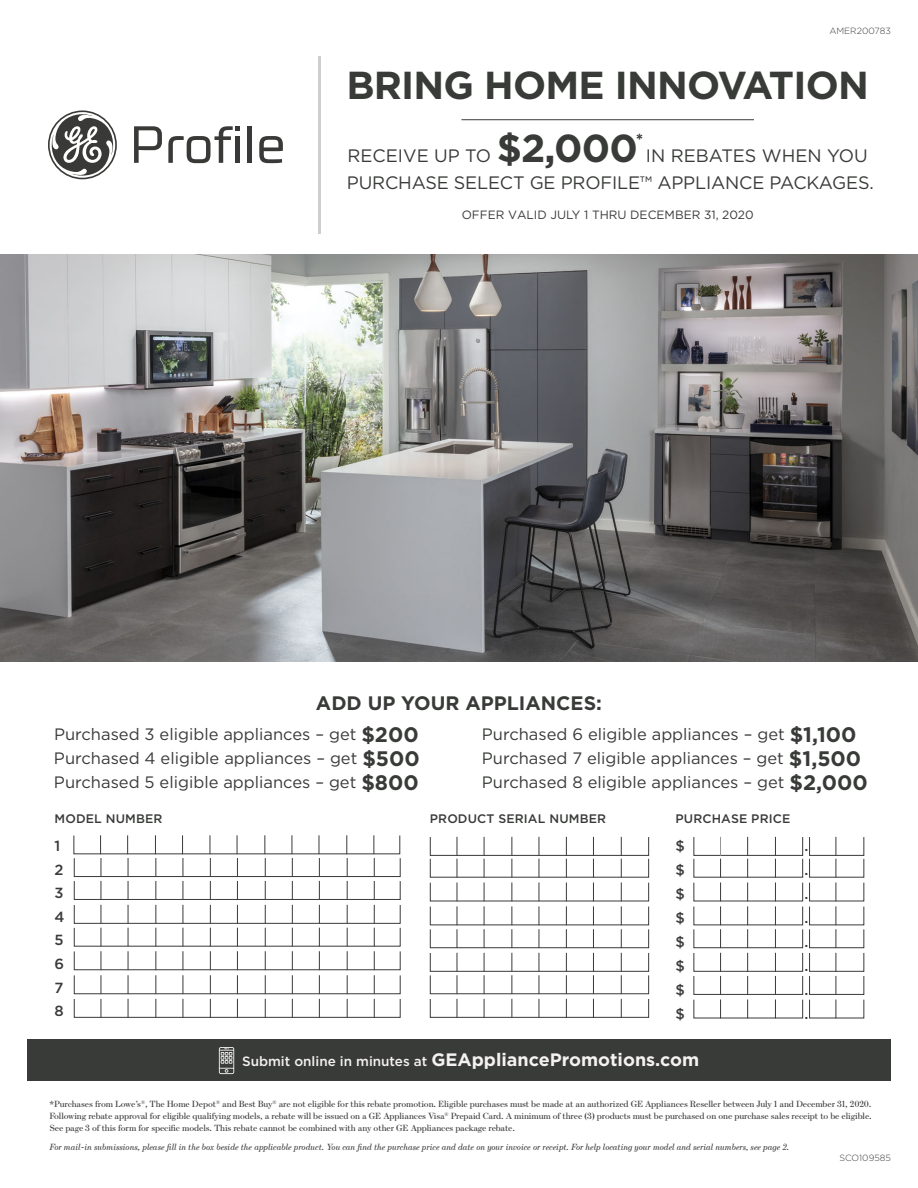
<style>
.page{position:relative;width:918px;height:1188px;background:#fff}
.page>*{position:absolute;margin:0;border:0;box-sizing:border-box;transform-origin:0 0}
.t1{font:700 39px "Gotham";letter-spacing:-.02em;color:#383b38}
.t2{font:700 19.5px "Gotham";color:#383b38}
.t3{font:18px "Gotham";letter-spacing:-.01em;color:#383b38}
.t4{font:700 18px "Gotham";color:#f5f2f0}
.t5{font:700 17.55px "Gotham";color:#383b38}
.t6{font:16.5px/24px "Gotham";color:#383b38;text-align:justify}
.t7{font:500 14.7px/23.5px "Gotham";color:#383b38}
.t8{font:500 12.3px "Gotham";letter-spacing:.01em;color:#383b38}
.t9{font:12px "Gotham";color:#383b38}
.t10{font:9px/12px "Escrow";letter-spacing:-.01em;color:#383b38;text-align:justify}
.t11{font:italic 9px "Escrow";color:#383b38}
.t12{font:300 9px "Gotham";color:#383b38}
.s1{font-weight:700;font-size:39px}
.s2{font-weight:700;font-size:21px}
.s3{font-weight:500;font-size:13.5px}
</style>
<div class="page">
<img style="left:0;top:255px;width:918px;height:407px">
<div style="left:27px;top:1039px;width:864px;height:42px;background:#383b38"></div>
<svg style="left:219px;top:1047px;width:15px;height:27px"></svg>
<div style="left:430px;top:858px;width:219px;height:20px;border:1px solid #383b38"></div>
<div style="left:430px;top:953px;width:219px;height:19px;border:1px solid #383b38"></div>
<div style="left:430px;top:999px;width:219px;height:19px;border:1px solid #383b38"></div>
<div style="left:430px;top:929px;width:219px;height:19px;border:1px solid #383b38"></div>
<div style="left:430px;top:975px;width:219px;height:19px;border:1px solid #383b38"></div>
<div style="left:430px;top:837px;width:219px;height:19px;border:1px solid #383b38"></div>
<svg style="left:457px;top:837px;width:1px;height:181px"></svg>
<svg style="left:566px;top:837px;width:1px;height:181px"></svg>
<svg style="left:511px;top:837px;width:1px;height:181px"></svg>
<svg style="left:621px;top:837px;width:1px;height:181px"></svg>
<svg style="left:484px;top:837px;width:1px;height:181px"></svg>
<svg style="left:593px;top:837px;width:1px;height:181px"></svg>
<svg style="left:539px;top:837px;width:1px;height:181px"></svg>
<div style="left:74px;top:975px;width:327px;height:19px;border:1px solid #383b38"></div>
<div style="left:74px;top:951px;width:327px;height:19px;border:1px solid #383b38"></div>
<div style="left:74px;top:999px;width:327px;height:19px;border:1px solid #383b38"></div>
<div style="left:74px;top:905px;width:327px;height:19px;border:1px solid #383b38"></div>
<div style="left:74px;top:881px;width:327px;height:19px;border:1px solid #383b38"></div>
<div style="left:74px;top:858px;width:327px;height:19px;border:1px solid #383b38"></div>
<svg style="left:100px;top:835px;width:2px;height:183px"></svg>
<svg style="left:210px;top:835px;width:1px;height:183px"></svg>
<svg style="left:155px;top:835px;width:1px;height:183px"></svg>
<svg style="left:264px;top:835px;width:2px;height:183px"></svg>
<svg style="left:346px;top:835px;width:2px;height:183px"></svg>
<svg style="left:127px;top:835px;width:2px;height:183px"></svg>
<svg style="left:237px;top:835px;width:1px;height:183px"></svg>
<svg style="left:319px;top:835px;width:1px;height:183px"></svg>
<svg style="left:182px;top:835px;width:2px;height:183px"></svg>
<svg style="left:292px;top:835px;width:1px;height:183px"></svg>
<svg style="left:373px;top:835px;width:2px;height:183px"></svg>
<div style="left:693px;top:837px;width:110px;height:19px;border:1px solid #383b38"></div>
<div style="left:809px;top:837px;width:55px;height:19px;border:1px solid #383b38"></div>
<div style="left:693px;top:953px;width:110px;height:19px;border:1px solid #383b38"></div>
<div style="left:809px;top:953px;width:55px;height:19px;border:1px solid #383b38"></div>
<div style="left:693px;top:929px;width:110px;height:19px;border:1px solid #383b38"></div>
<div style="left:809px;top:929px;width:55px;height:19px;border:1px solid #383b38"></div>
<div style="left:693px;top:976px;width:110px;height:19px;border:1px solid #383b38"></div>
<div style="left:809px;top:976px;width:55px;height:19px;border:1px solid #383b38"></div>
<div style="left:693px;top:858px;width:110px;height:20px;border:1px solid #383b38"></div>
<div style="left:809px;top:858px;width:55px;height:20px;border:1px solid #383b38"></div>
<svg style="left:775px;top:837px;width:1px;height:181px"></svg>
<svg style="left:747px;top:837px;width:1px;height:181px"></svg>
<svg style="left:836px;top:837px;width:1px;height:181px"></svg>
<svg style="left:720px;top:837px;width:1px;height:181px"></svg>
<hr style="left:318px;top:56px;width:3px;height:178px;background:#cdcecd">
<hr style="left:461px;top:119px;width:293px;height:1px;background:#383b38">
<svg style="left:48px;top:110px;width:69px;height:69px"></svg>
<svg style="left:134px;top:126px;width:28px;height:37px"></svg>
<hr style="left:248px;top:126px;width:4px;height:37px;background:#393a37">
<svg style="left:259px;top:136px;width:24px;height:27px"></svg>
<svg style="left:168px;top:126px;width:72px;height:37px"></svg>
<p class="t12" style="left:829px;top:25px;width:63px">AMER200783</p>
<h1 class="t1" style="left:346px;top:60px;width:524px">BRING HOME INNOVATION</h1>
<h3 class="t3" style="left:347px;top:144px;width:522px">RECEIVE UP TO <span class="s1">$2,000</span> IN REBATES WHEN YOU</h3>
<h3 class="t5" style="left:636px;top:128px;width:9px">*</h3>
<h3 class="t3" style="left:347px;top:171px;width:528px">PURCHASE SELECT GE PROFILE™ APPLIANCE PACKAGES.</h3>
<h3 class="t9" style="left:462px;top:207px;width:293px">OFFER VALID JULY 1 THRU DECEMBER 31, 2020</h3>
<h2 class="t2" style="left:316px;top:690px;width:288px">ADD UP YOUR APPLIANCES:</h2>
<h3 class="t6" style="left:54px;top:722px;width:367px">Purchased 3 eligible appliances – get <span class="s2">$200<br></span>Purchased 4 eligible appliances – get <span class="s2">$500<br></span>Purchased 5 eligible appliances – get <span class="s2">$800</span></h3>
<h3 class="t6" style="left:482px;top:722px;width:387px;text-align:left">Purchased 6 eligible appliances – get <span class="s2">$1,100<br></span>Purchased 7 eligible appliances – get <span class="s2">$1,500<br></span>Purchased 8 eligible appliances – get <span class="s2">$2,000</span></h3>
<h3 class="t8" style="left:55px;top:810px;width:109px">MODEL NUMBER</h3>
<h3 class="t8" style="left:430px;top:810px;width:178px">PRODUCT SERIAL NUMBER</h3>
<h3 class="t7" style="left:55px;top:834px;width:12px">1<br>2<br>3<br>4<br>5<br>6<br>7<br>8</h3>
<h3 class="t8" style="left:676px;top:810px;width:116px">PURCHASE PRICE</h3>
<h3 class="t7" style="left:676px;top:834px;width:11px">$</h3>
<h3 class="t7" style="left:805px;top:834px;width:5px">.</h3>
<h3 class="t7" style="left:676px;top:858px;width:11px">$</h3>
<h3 class="t7" style="left:805px;top:858px;width:5px">.</h3>
<h3 class="t7" style="left:676px;top:882px;width:11px">$</h3>
<h3 class="t7" style="left:805px;top:882px;width:5px">.</h3>
<h3 class="t7" style="left:676px;top:906px;width:11px">$</h3>
<h3 class="t7" style="left:805px;top:906px;width:5px">.</h3>
<h3 class="t7" style="left:676px;top:930px;width:11px">$</h3>
<h3 class="t7" style="left:805px;top:930px;width:5px">.</h3>
<h3 class="t7" style="left:676px;top:954px;width:11px">$</h3>
<h3 class="t7" style="left:805px;top:954px;width:5px">.</h3>
<h3 class="t7" style="left:676px;top:978px;width:11px">$</h3>
<h3 class="t7" style="left:805px;top:978px;width:5px">.</h3>
<h3 class="t7" style="left:676px;top:1001px;width:11px">$</h3>
<h3 class="t7" style="left:805px;top:1001px;width:5px">.</h3>
<h3 class="t4" style="left:242px;top:1048px;width:459px"><span class="s3">Submit online in minutes at</span> GEAppliancePromotions.com</h3>
<p class="t10" style="left:50px;top:1098px;width:824px">*Purchases from Lowe’s<sup>®</sup>, The Home Depot<sup>®</sup> and Best Buy<sup>®</sup> are not eligible for this rebate promotion. Eligible purchases must be made at an authorized GE Appliances Reseller between July 1 and December 31, 2020.<br>Following rebate approval for eligible qualifying models, a rebate will be issued on a GE Appliances Visa<sup>®</sup> Prepaid Card. A minimum of three (3) products must be purchased on one purchase sales receipt to be eligible.<br>See page 3 of this form for specific models. This rebate cannot be combined with any other GE Appliances package rebate.</p>
<p class="t11" style="left:50px;top:1141px;width:741px">For mail-in submissions, please fill in the box beside the applicable product. You can find the purchase price and date on your invoice or receipt. For help locating your model and serial numbers, see page 2.</p>
<p class="t12" style="left:839px;top:1152px;width:53px">SCO109585</p>
</div>
